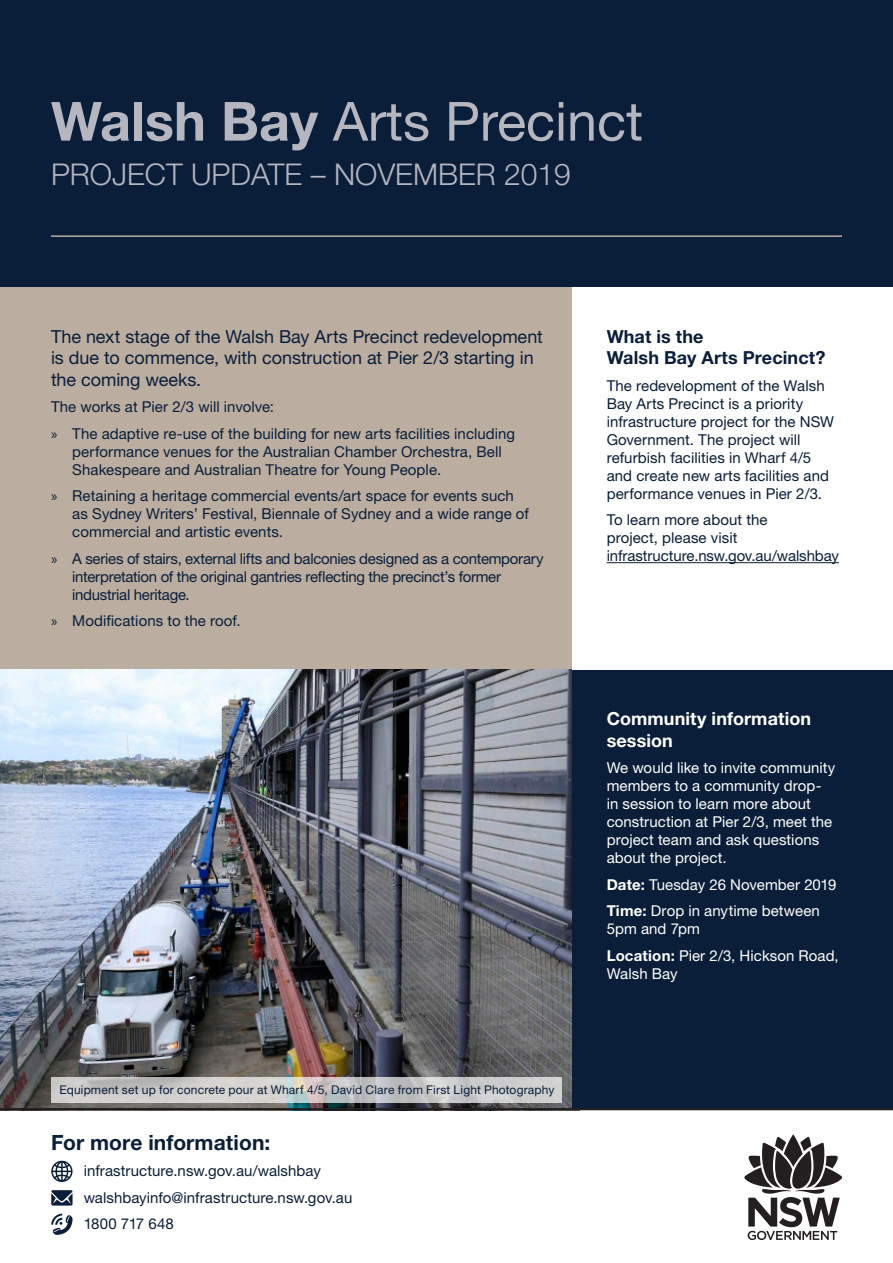
<style>
.page{position:relative;width:893px;height:1263px;background:#fff}
.page>*{position:absolute;margin:0;border:0;box-sizing:border-box;transform-origin:0 0}
.t1{font:54px "Helvetica Neue LT Std";color:#b6b6c0}
.t2{font:300 30px "Helvetica Neue LT Std";color:#b6b6c0}
.t3{font:700 21px "Helvetica Neue LT Std";letter-spacing:.005em;color:#0a1e39}
.t4{font:18px/21.6px "Helvetica Neue LT Std";letter-spacing:-.005em;color:#0a1e39}
.t5{font:700 18px/21.6px "Helvetica Neue LT Std";letter-spacing:.005em;color:#0a1e39}
.t6{font:700 18px/21.6px "Helvetica Neue LT Std";letter-spacing:.005em;color:#fff}
.t7{font:15px/18px "Helvetica Neue LT Std";letter-spacing:.005em;color:#0a1e39}
.t8{font:15px/18px "Helvetica Neue LT Std";letter-spacing:.005em;color:#fff}
.t9{font:15px/18px "Helvetica Neue LT Std";letter-spacing:-.02em;color:#0a1e39}
.t10{font:12px "Helvetica Neue LT Std";letter-spacing:.015em;color:#0a1e39}
.s1{font-weight:700}
.s2{font-family:"Myriad Pro"}
</style>
<div class="page">
<div style="left:0;top:0;width:893px;height:287px;background:#0a1e39"></div>
<div style="left:0;top:287px;width:573px;height:383px;background:#bbada0"></div>
<hr style="left:51px;top:235px;width:791px;height:2px;background:#bbada0">
<svg style="left:51px;top:1161px;width:22px;height:21px"></svg>
<svg style="left:51px;top:1190px;width:22px;height:15px"></svg>
<svg style="left:51px;top:1214px;width:22px;height:21px"></svg>
<img style="left:0;top:670px;width:573px;height:438px">
<svg style="left:51px;top:1077px;width:510px;height:25px;background:#cbcaca"></svg>
<hr style="left:607px;top:562px;width:232px;height:1px;background:#0a1e39">
<div style="left:573px;top:670px;width:320px;height:438px;background:#0a1e39"></div>
<hr style="left:0;top:1108px;width:893px;height:2px;background:#231f20">
<svg style="left:744px;top:1135px;width:98px;height:105px"></svg>
<h1 class="t1" style="left:51px;top:89px;width:594px"><span class="s1">Walsh Bay</span> Arts Precinct</h1>
<h2 class="t2" style="left:51px;top:156px;width:521px">PROJECT UPDATE – NOVEMBER 2019</h2>
<p class="t4" style="left:51px;top:325px;width:493px">The next stage of the Walsh Bay Arts Precinct redevelopment is due to commence, with construction at Pier 2/3 starting in the coming weeks.</p>
<p class="t7" style="left:51px;top:393px;width:466px;line-height:26.5px">The works at Pier 2/3 will involve:<br><span class="s2">»</span> The adaptive re-use of the building for new arts facilities including</p>
<p class="t7" style="left:72px;top:442px;width:431px">performance venues for the Australian Chamber Orchestra, Bell<br>Shakespeare and Australian Theatre for Young People.</p>
<p class="t7" style="left:72px;top:487px;width:458px;text-indent:-21px"><span class="s2">»</span> Retaining a heritage commercial events/art space for events such as Sydney Writers’ Festival, Biennale of Sydney and a wide range of commercial and artistic events.</p>
<p class="t9" style="left:72px;top:549px;width:473px;text-indent:-21px"><span class="s2">»</span> A series of stairs, external lifts and balconies designed as a contemporary interpretation of the original gantries reflecting the precinct’s former industrial heritage.</p>
<p class="t7" style="left:51px;top:612px;width:191px"><span class="s2">»</span> Modifications to the roof.</p>
<p class="t10" style="left:60px;top:1082px;width:496px">Equipment set up for concrete pour at Wharf 4/5, David Clare from First Light Photography</p>
<h3 class="t3" style="left:51px;top:1129px;width:221px">For more information:</h3>
<p class="t7" style="left:84px;top:1157px;width:270px;line-height:26.5px">infrastructure.nsw.gov.au/walshbay walshbayinfo@infrastructure.nsw.gov.au<br>1800 717 648</p>
<p class="t5" style="left:607px;top:325px;width:220px">What is the<br>Walsh Bay Arts Precinct?</p>
<p class="t7" style="left:607px;top:376px;width:229px">The redevelopment of the Walsh<br>Bay Arts Precinct is a priority infrastructure project for the NSW<br>Government. The project will refurbish facilities in Wharf 4/5 and create new arts facilities and performance venues in Pier 2/3.</p>
<p class="t7" style="left:607px;top:511px;width:234px">To learn more about the<br>project, please visit infrastructure.nsw.gov.au/walshbay</p>
<p class="t6" style="left:607px;top:708px;width:206px">Community information session</p>
<p class="t8" style="left:607px;top:759px;width:230px">We would like to invite community members to a community drop&shy;in session to learn more about construction at Pier 2/3, meet the project team and ask questions about the project.</p>
<p class="t8" style="left:607px;top:871px;width:231px;line-height:26.5px"><span class="s1">Date:</span> Tuesday 26 November 2019<br><span class="s1">Time:</span> Drop in anytime between</p>
<p class="t8" style="left:607px;top:916px;width:234px;line-height:26.5px">5pm and 7pm<br><span class="s1">Location:</span> Pier 2/3, Hickson Road,</p>
<p class="t8" style="left:607px;top:964px;width:72px">Walsh Bay</p>
</div>
